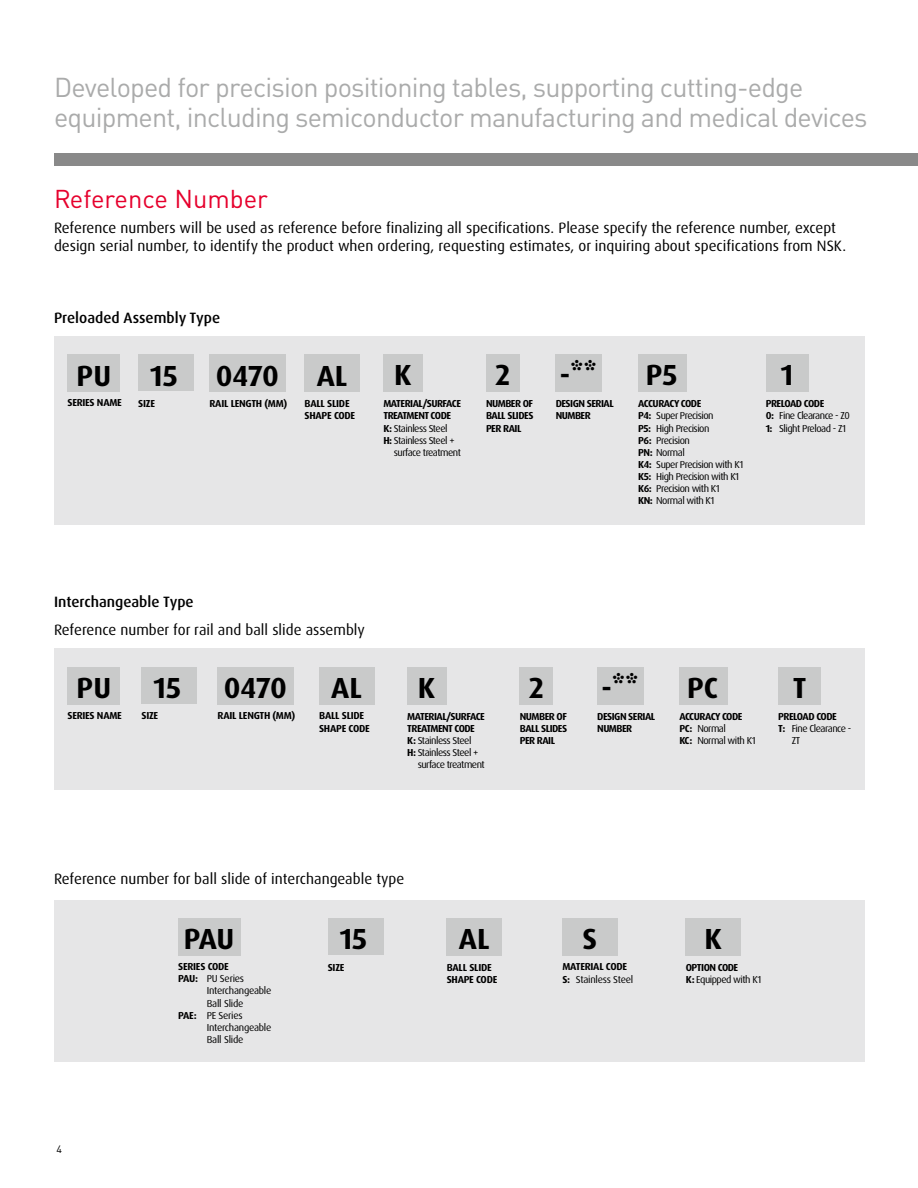
<style>
.page{position:relative;width:918px;height:1188px;background:#fff}
.page>*{position:absolute;margin:0;border:0;box-sizing:border-box;transform-origin:0 0}
.t1{font:700 29.1px "Dax OT";color:#000}
.t2{font:27px/30px "DINOT";letter-spacing:-.03em;color:#aaabab}
.t3{font:25.5px "DINOT";color:#e6002d}
.t4{font:15px/18px "Dax OT";color:#000}
.t5{font:500 15px "Dax OT";color:#000}
.t6{font:10.65px "DINOT";color:#000}
.t7{font:10.2px/12.1px "Dax OT";letter-spacing:-.05em;color:#000}
.t8{font:700 10.2px/12.1px "Dax OT";letter-spacing:-.05em;color:#000}
.t9{font:700 10.2px/12.1px "Dax OT";letter-spacing:-.025em;color:#000}
.t10{font:10.2px "Dax OT";letter-spacing:-.025em;color:#000}
.s1{font-weight:700}
.s2{font-weight:400}
</style>
<div class="page">
<div style="left:54px;top:153px;width:864px;height:13px;background:#898989"></div>
<div style="left:54px;top:900px;width:811px;height:162px;background:#e6e6e7"></div>
<div style="left:178px;top:919px;width:62px;height:37px;background:#c9caca"></div>
<div style="left:328px;top:919px;width:55px;height:36px;background:#c9caca"></div>
<div style="left:447px;top:919px;width:55px;height:37px;background:#c9caca"></div>
<div style="left:562px;top:918px;width:56px;height:37px;background:#c9caca"></div>
<div style="left:686px;top:918px;width:55px;height:37px;background:#c9caca"></div>
<div style="left:54px;top:336px;width:811px;height:189px;background:#e6e6e7"></div>
<div style="left:68px;top:355px;width:52px;height:37px;background:#c9caca"></div>
<div style="left:139px;top:355px;width:55px;height:36px;background:#c9caca"></div>
<div style="left:210px;top:355px;width:76px;height:37px;background:#c9caca"></div>
<div style="left:305px;top:355px;width:55px;height:37px;background:#c9caca"></div>
<div style="left:383px;top:355px;width:40px;height:37px;background:#c9caca"></div>
<div style="left:486px;top:355px;width:33px;height:37px;background:#c9caca"></div>
<div style="left:556px;top:355px;width:46px;height:37px;background:#c9caca"></div>
<div style="left:638px;top:355px;width:49px;height:37px;background:#c9caca"></div>
<div style="left:766px;top:355px;width:42px;height:37px;background:#c9caca"></div>
<div style="left:54px;top:648px;width:811px;height:142px;background:#e6e6e7"></div>
<div style="left:68px;top:667px;width:52px;height:37px;background:#c9caca"></div>
<div style="left:142px;top:667px;width:55px;height:36px;background:#c9caca"></div>
<div style="left:218px;top:667px;width:76px;height:37px;background:#c9caca"></div>
<div style="left:319px;top:667px;width:55px;height:37px;background:#c9caca"></div>
<div style="left:407px;top:667px;width:40px;height:37px;background:#c9caca"></div>
<div style="left:520px;top:667px;width:33px;height:37px;background:#c9caca"></div>
<div style="left:597px;top:667px;width:46px;height:37px;background:#c9caca"></div>
<div style="left:679px;top:667px;width:49px;height:37px;background:#c9caca"></div>
<div style="left:778px;top:667px;width:43px;height:37px;background:#c9caca"></div>
<h2 class="t2" style="left:54px;top:71px;width:815px">Developed for precision positioning tables, supporting cutting-edge equipment, including semiconductor manufacturing and medical devices</h2>
<h3 class="t3" style="left:54px;top:183px;width:215px">Reference Number</h3>
<p class="t4" style="left:54px;top:219px;width:794px">Reference numbers will be used as reference before finalizing all specifications. Please specify the reference number, except design serial number, to identify the product when ordering, requesting estimates, or inquiring about specifications from NSK.</p>
<h3 class="t5" style="left:54px;top:308px;width:168px">Preloaded Assembly Type</h3>
<h1 class="t1" style="left:77px;top:357px;width:36px">PU</h1>
<h1 class="t1" style="left:150px;top:357px;width:29px">15</h1>
<h1 class="t1" style="left:216px;top:357px;width:65px">0470</h1>
<h1 class="t1" style="left:317px;top:357px;width:32px">AL</h1>
<h1 class="t1" style="left:394px;top:357px;width:19px">K</h1>
<h1 class="t1" style="left:495px;top:357px;width:17px">2</h1>
<h1 class="t1" style="left:560px;top:357px;width:39px">-**</h1>
<h1 class="t1" style="left:646px;top:357px;width:33px">P5</h1>
<h1 class="t1" style="left:781px;top:357px;width:14px">1</h1>
<p class="t9" style="left:68px;top:397px;width:56px">SERIES NAME</p>
<p class="t8" style="left:138px;top:397px;width:18px">SIZE</p>
<p class="t9" style="left:210px;top:397px;width:79px">RAIL LENGTH (MM)</p>
<p class="t9" style="left:305px;top:397px;width:52px">BALL SLIDE<br>SHAPE CODE</p>
<p class="t8" style="left:383px;top:398px;width:79px">MATERIAL/SURFACE</p>
<p class="t8" style="left:383px;top:410px;width:69px">TREATMENT CODE</p>
<p class="t7" style="left:383px;top:422px;width:66px"><span class="s1">K:</span> Stainless Steel</p>
<p class="t7" style="left:383px;top:434px;width:73px"><span class="s1">H:</span> Stainless Steel +</p>
<p class="t7" style="left:394px;top:446px;width:69px">surface treatment</p>
<p class="t8" style="left:486px;top:398px;width:49px;text-align:justify">NUMBER OF BALL SLIDES PER RAIL</p>
<p class="t8" style="left:556px;top:398px;width:60px">DESIGN SERIAL<br>NUMBER</p>
<p class="t7" style="left:638px;top:398px;width:107px"><span class="s1">ACCURACY CODE<br>P4:</span> Super Precision<br><span class="s1">P5:</span> High Precision<br><span class="s1">P6:</span> Precision<br><span class="s1">PN:</span> Normal<br><span class="s1">K4:</span> Super Precision with K1<br><span class="s1">K5:</span> High Precision with K1<br><span class="s1">K6:</span> Precision with K1<br><span class="s1">KN:</span> Normal with K1</p>
<p class="t7" style="left:766px;top:398px;width:86px"><span class="s1">PRELOAD CODE<br>0:</span> Fine Clearance - Z0<br><span class="s1">1:</span> Slight Preload - Z1</p>
<h3 class="t5" style="left:54px;top:592px;width:141px">Interchangeable Type</h3>
<h3 class="t4" style="left:54px;top:621px;width:312px">Reference number for rail and ball slide assembly</h3>
<h1 class="t1" style="left:77px;top:669px;width:36px">PU</h1>
<h1 class="t1" style="left:153px;top:669px;width:29px">15</h1>
<h1 class="t1" style="left:224px;top:669px;width:65px">0470</h1>
<h1 class="t1" style="left:331px;top:669px;width:32px">AL</h1>
<h1 class="t1" style="left:418px;top:669px;width:19px">K</h1>
<h1 class="t1" style="left:529px;top:669px;width:17px">2</h1>
<h1 class="t1" style="left:601px;top:669px;width:39px">-**</h1>
<h1 class="t1" style="left:687px;top:669px;width:33px">PC</h1>
<h1 class="t1" style="left:793px;top:669px;width:15px">T</h1>
<p class="t9" style="left:68px;top:709px;width:56px">SERIES NAME</p>
<p class="t8" style="left:141px;top:710px;width:18px">SIZE</p>
<p class="t9" style="left:218px;top:710px;width:79px">RAIL LENGTH (MM)</p>
<p class="t9" style="left:319px;top:710px;width:52px">BALL SLIDE<br>SHAPE CODE</p>
<p class="t8" style="left:407px;top:710px;width:79px">MATERIAL/SURFACE</p>
<p class="t8" style="left:407px;top:722px;width:69px">TREATMENT CODE</p>
<p class="t7" style="left:407px;top:735px;width:66px"><span class="s1">K:</span> Stainless Steel</p>
<p class="t7" style="left:407px;top:747px;width:73px"><span class="s1">H:</span> Stainless Steel +</p>
<p class="t7" style="left:418px;top:759px;width:69px">surface treatment</p>
<p class="t8" style="left:520px;top:710px;width:49px;text-align:justify">NUMBER OF BALL SLIDES PER RAIL</p>
<p class="t8" style="left:597px;top:710px;width:60px">DESIGN SERIAL<br>NUMBER</p>
<p class="t8" style="left:679px;top:710px;width:78px">ACCURACY CODE<br>PC: <span class="s2">Normal<br></span>KC: <span class="s2">Normal with K1</span></p>
<p class="t8" style="left:778px;top:710px;width:60px">PRELOAD CODE</p>
<p class="t7" style="left:778px;top:722px;width:75px"><span class="s1">T:</span> Fine Clearance -</p>
<p class="t7" style="left:792px;top:735px;width:10px">ZT</p>
<h3 class="t4" style="left:54px;top:870px;width:352px">Reference number for ball slide of interchangeable type</h3>
<h1 class="t1" style="left:184px;top:921px;width:52px">PAU</h1>
<h1 class="t1" style="left:340px;top:921px;width:29px">15</h1>
<h1 class="t1" style="left:459px;top:921px;width:32px">AL</h1>
<h1 class="t1" style="left:583px;top:920px;width:16px">S</h1>
<h1 class="t1" style="left:704px;top:920px;width:19px">K</h1>
<p class="t6" style="left:57px;top:1142px;width:7px">4</p>
<p class="t9" style="left:178px;top:961px;width:52px">SERIES CODE</p>
<p class="t10" style="left:178px;top:972px;width:67px"><span class="s1">PAU:</span> PU Series</p>
<p class="t10" style="left:207px;top:984px;width:66px">Interchangeable</p>
<p class="t10" style="left:207px;top:997px;width:38px">Ball Slide</p>
<p class="t10" style="left:178px;top:1009px;width:66px"><span class="s1">PAE:</span> PE Series</p>
<p class="t10" style="left:207px;top:1021px;width:66px">Interchangeable</p>
<p class="t10" style="left:207px;top:1033px;width:38px">Ball Slide</p>
<p class="t8" style="left:328px;top:961px;width:18px">SIZE</p>
<p class="t9" style="left:447px;top:961px;width:52px">BALL SLIDE<br>SHAPE CODE</p>
<p class="t9" style="left:562px;top:961px;width:72px">MATERIAL CODE<br>S: <span class="s2">Stainless Steel</span></p>
<p class="t7" style="left:686px;top:962px;width:77px"><span class="s1">OPTION CODE<br>K:</span> Equipped with K1</p>
</div>
